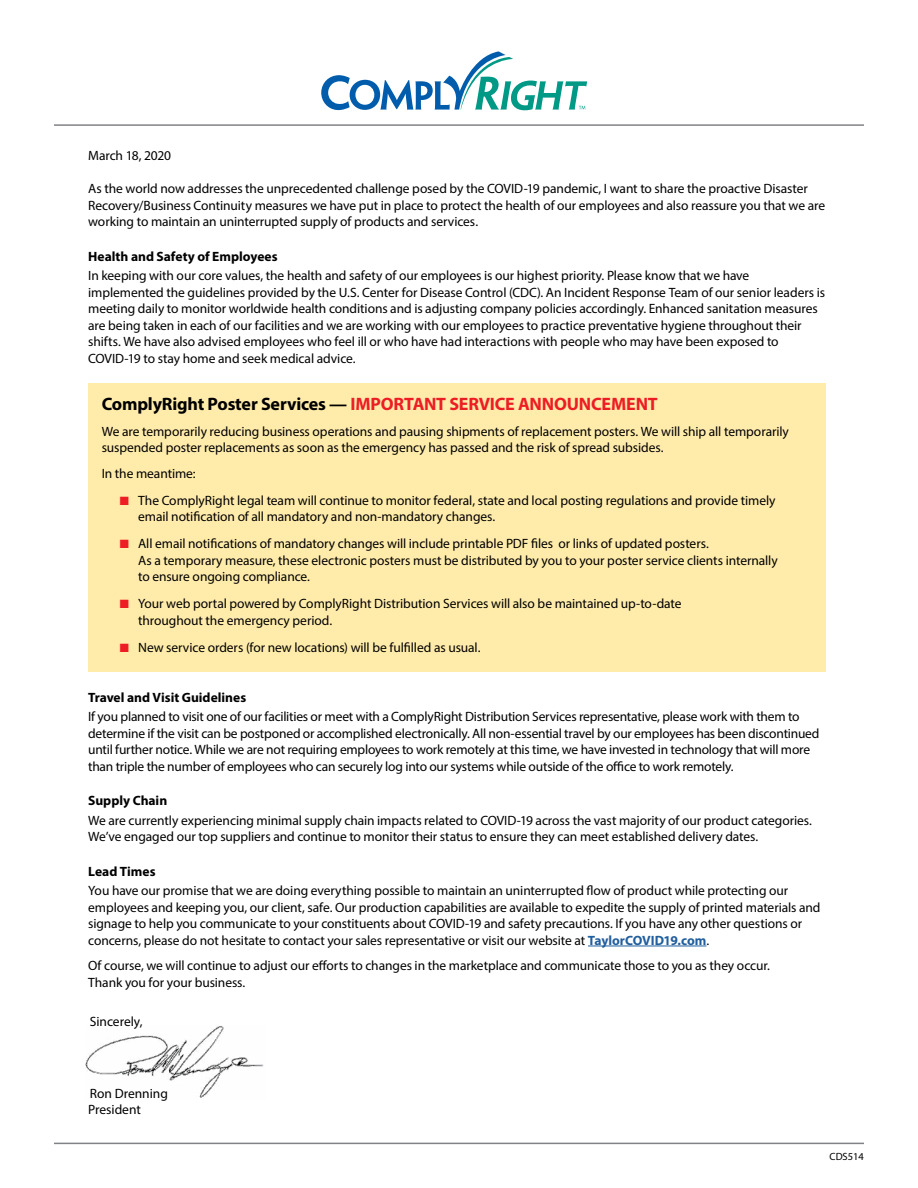
<style>
.page{position:relative;width:918px;height:1188px;background:#fff}
.page>*{position:absolute;margin:0;border:0;box-sizing:border-box;transform-origin:0 0}
.t1{font:700 18px "Myriad Pro";letter-spacing:-.01em;color:#ed1d24}
.t2{font:13.5px/16.5px "Myriad Pro";letter-spacing:-.01em;color:#000}
.t3{font:700 13.5px "Myriad Pro";color:#000}
.t4{font:10.5px "Myriad Pro";color:#000}
.s1{color:#000}
.s2{color:#ed1d24}
.s3{font-weight:700;color:#215e9e}
</style>
<div class="page">
<hr style="left:54px;top:124px;width:810px;height:2px;background:#808285">
<hr style="left:54px;top:1143px;width:810px;height:1px;background:#808285">
<svg style="left:321px;top:51px;width:266px;height:59px"></svg>
<hr style="left:588px;top:946px;width:118px;height:1px;background:#215e9e">
<div style="left:88px;top:383px;width:738px;height:288px;background:#ffecab"></div>
<img style="left:85px;top:1026px;width:179px;height:72px">
<p class="t2" style="left:88px;top:147px;width:84px">March 18, 2020</p>
<p class="t2" style="left:88px;top:180px;width:738px">As the world now addresses the unprecedented challenge posed by the COVID-19 pandemic, I want to share the proactive Disaster<br>Recovery/Business Continuity measures we have put in place to protect the health of our employees and also reassure you that we are working to maintain an uninterrupted supply of products and services.</p>
<p class="t3" style="left:88px;top:247px;width:191px">Health and Safety of Employees</p>
<p class="t2" style="left:88px;top:267px;width:738px">In keeping with our core values, the health and safety of our employees is our highest priority. Please know that we have implemented the guidelines provided by the U.S. Center for Disease Control (CDC). An Incident Response Team of our senior leaders is meeting daily to monitor worldwide health conditions and is adjusting company policies accordingly. Enhanced sanitation measures are being taken in each of our facilities and we are working with our employees to practice preventative hygiene throughout their shifts. We have also advised employees who feel ill or who have had interactions with people who may have been exposed to COVID-19 to stay home and seek medical advice.</p>
<h1 class="t1" style="left:102px;top:392px;width:558px"><span class="s1">ComplyRight Poster Services —</span> IMPORTANT SERVICE ANNOUNCEMENT</h1>
<p class="t2" style="left:102px;top:423px;width:689px">We are temporarily reducing business operations and pausing shipments of replacement posters. We will ship all temporarily suspended poster replacements as soon as the emergency has passed and the risk of spread subsides.</p>
<p class="t2" style="left:102px;top:465px;width:95px">In the meantime:</p>
<p class="t2" style="left:138px;top:492px;width:639px;text-indent:-18px"><span class="s2">■</span> The ComplyRight legal team will continue to monitor federal, state and local posting regulations and provide timely email notification of all mandatory and non-mandatory changes.</p>
<p class="t2" style="left:138px;top:535px;width:641px;text-indent:-18px"><span class="s2">■</span> All email notifications of mandatory changes will include printable PDF files or links of updated posters.<br>As a temporary measure, these electronic posters must be distributed by you to your poster service clients internally to ensure ongoing compliance.</p>
<p class="t2" style="left:138px;top:595px;width:545px;text-indent:-18px"><span class="s2">■</span> Your web portal powered by ComplyRight Distribution Services will also be maintained up-to-date throughout the emergency period.</p>
<p class="t2" style="left:120px;top:639px;width:362px"><span class="s2">■</span> New service orders (for new locations) will be fulfilled as usual.</p>
<p class="t3" style="left:88px;top:688px;width:160px">Travel and Visit Guidelines</p>
<p class="t2" style="left:88px;top:708px;width:733px">If you planned to visit one of our facilities or meet with a ComplyRight Distribution Services representative, please work with them to determine if the visit can be postponed or accomplished electronically. All non-essential travel by our employees has been discontinued until further notice. While we are not requiring employees to work remotely at this time, we have invested in technology that will more than triple the number of employees who can securely log into our systems while outside of the office to work remotely.</p>
<p class="t3" style="left:88px;top:792px;width:81px">Supply Chain</p>
<p class="t2" style="left:88px;top:812px;width:725px">We are currently experiencing minimal supply chain impacts related to COVID-19 across the vast majority of our product categories.<br>We’ve engaged our top suppliers and continue to monitor their status to ensure they can meet established delivery dates.</p>
<p class="t3" style="left:88px;top:862px;width:69px">Lead Times</p>
<p class="t2" style="left:88px;top:882px;width:734px">You have our promise that we are doing everything possible to maintain an uninterrupted flow of product while protecting our employees and keeping you, our client, safe. Our production capabilities are available to expedite the supply of printed materials and signage to help you communicate to your constituents about COVID-19 and safety precautions. If you have any other questions or concerns, please do not hesitate to contact your sales representative or visit our website at <span class="s3">TaylorCOVID19.com</span>.</p>
<p class="t2" style="left:88px;top:957px;width:683px">Of course, we will continue to adjust our efforts to changes in the marketplace and communicate those to you as they occur.<br>Thank you for your business.</p>
<p class="t2" style="left:90px;top:1013px;width:54px">Sincerely,</p>
<p class="t2" style="left:88px;top:1085px;width:81px">Ron Drenning<br>President</p>
<p class="t4" style="left:830px;top:1150px;width:36px">CDS514</p>
</div>
